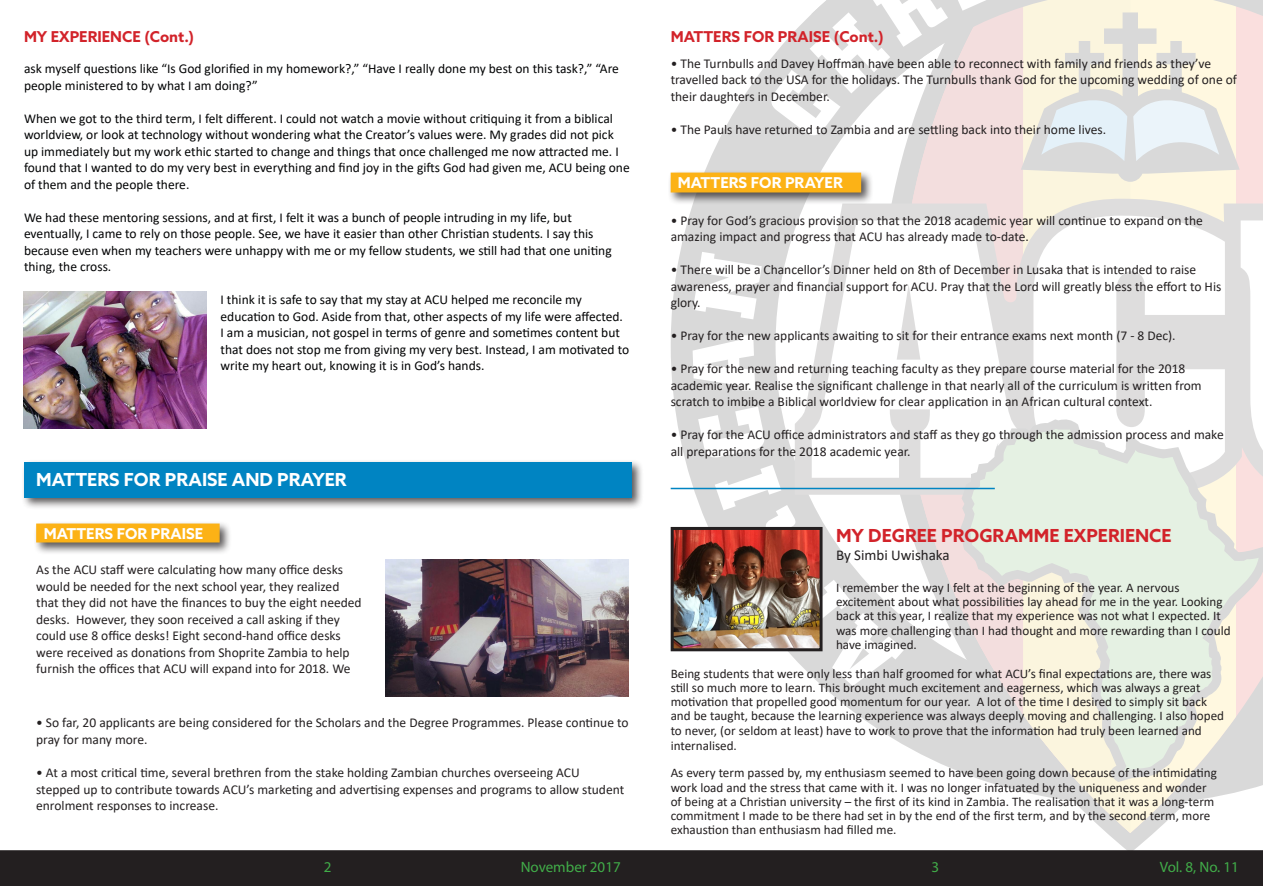
<style>
.page{position:relative;width:1263px;height:893px;background:#fff}
.page>*{position:absolute;margin:0;border:0;box-sizing:border-box;transform-origin:0 0}
.t1{font:700 18px "Azo Sans";color:#d2232a}
.t2{font:700 18px "Azo Sans";color:#fff}
.t3{font:700 15px "Azo Sans";color:#d2232a}
.t4{font:700 15px "Azo Sans";color:#fff}
.t5{font:15px "Myriad Pro";color:#41ad49}
.t6{font:15px "Calibri";color:#231f20}
.t7{font:13.5px/16.5px "Calibri";color:#231f20}
.t8{font:13.5px/16.5px "Calibri";color:#020304}
.t9{font:13.2px/14.2px "Calibri";color:#231f20}
</style>
<div class="page">
<svg style="left:671px;top:59px;width:208px;height:671px"></svg>
<svg style="left:879px;top:167px;width:274px;height:683px"></svg>
<svg style="left:900px;top:102px;width:123px;height:731px"></svg>
<svg style="left:1130px;top:182px;width:106px;height:651px"></svg>
<svg style="left:1023px;top:182px;width:107px;height:651px"></svg>
<svg style="left:987px;top:0;width:276px;height:102px;background:#f5e4dd"></svg>
<svg style="left:795px;top:199px;width:468px;height:301px"></svg>
<svg style="left:812px;top:216px;width:451px;height:267px"></svg>
<svg style="left:958px;top:418px;width:305px;height:364px;fill:#dedddd"></svg>
<svg style="left:969px;top:429px;width:289px;height:342px;background:#e9ebe0"></svg>
<svg style="left:1021px;top:12px;width:219px;height:170px;background:#edebe1"></svg>
<svg style="left:715px;top:465px;width:189px;height:221px"></svg>
<svg style="left:698px;top:406px;width:67px;height:52px"></svg>
<svg style="left:693px;top:335px;width:62px;height:56px"></svg>
<svg style="left:693px;top:252px;width:69px;height:67px"></svg>
<svg style="left:771px;top:0;width:216px;height:136px"></svg>
<svg style="left:1246px;top:0;width:17px;height:10px"></svg>
<div style="left:21px;top:459px;width:623px;height:51px;background:#231f20;opacity:.75"></div>
<div style="left:24px;top:462px;width:607px;height:35px;background:#0084c2"></div>
<div style="left:0;top:850px;width:1263px;height:36px;background:#231f20"></div>
<div style="left:33px;top:521px;width:199px;height:34px;background:#231f20;opacity:.75"></div>
<div style="left:36px;top:524px;width:184px;height:18px;background:#fcb216"></div>
<img style="left:23px;top:292px;width:184px;height:136px">
<img style="left:675px;top:531px;width:143px;height:116px">
<div style="left:671px;top:527px;width:151px;height:124px;border:3px solid #231f20"></div>
<img style="left:386px;top:559px;width:242px;height:137px">
<div style="left:668px;top:170px;width:206px;height:35px;background:#231f20;opacity:.75"></div>
<div style="left:671px;top:173px;width:190px;height:19px;background:#fcb216"></div>
<hr style="left:671px;top:488px;width:324px;height:1px;background:#0084c2">
<p class="t3" style="left:24px;top:27px;width:172px">MY EXPERIENCE (Cont.)</p>
<p class="t8" style="left:24px;top:60px;width:596px">ask myself questions like “Is God glorified in my homework?,” “Have I really done my best on this task?,” “Are people ministered to by what I am doing?”</p>
<p class="t8" style="left:24px;top:110px;width:607px">When we got to the third term, I felt different. I could not watch a movie without critiquing it from a biblical worldview, or look at technology without wondering what the Creator’s values were. My grades did not pick up immediately but my work ethic started to change and things that once challenged me now attracted me. I found that I wanted to do my very best in everything and find joy in the gifts God had given me, ACU being one of them and the people there.</p>
<p class="t8" style="left:24px;top:209px;width:589px">We had these mentoring sessions, and at first, I felt it was a bunch of people intruding in my life, but eventually, I came to rely on those people. See, we have it easier than other Christian students. I say this because even when my teachers were unhappy with me or my fellow students, we still had that one uniting thing, the cross.</p>
<p class="t8" style="left:220px;top:291px;width:410px">I think it is safe to say that my stay at ACU helped me reconcile my education to God. Aside from that, other aspects of my life were affected.<br>I am a musician, not gospel in terms of genre and sometimes content but that does not stop me from giving my very best. Instead, I am motivated to write my heart out, knowing it is in God’s hands.</p>
<p class="t2" style="left:36px;top:468px;width:312px">MATTERS FOR PRAISE AND PRAYER</p>
<p class="t3" style="left:671px;top:27px;width:214px">MATTERS FOR PRAISE (Cont.)</p>
<p class="t7" style="left:671px;top:55px;width:568px">• The Turnbulls and Davey Hoffman have been able to reconnect with family and friends as they’ve travelled back to the USA for the holidays. The Turnbulls thank God for the upcoming wedding of one of their daughters in December.</p>
<p class="t7" style="left:671px;top:121px;width:437px">• The Pauls have returned to Zambia and are settling back into their home lives.</p>
<p class="t4" style="left:678px;top:173px;width:167px">MATTERS FOR PRAYER</p>
<p class="t7" style="left:671px;top:211px;width:534px">• Pray for God’s gracious provision so that the 2018 academic year will continue to expand on the amazing impact and progress that ACU has already made to-date.</p>
<p class="t7" style="left:671px;top:261px;width:552px">• There will be a Chancellor’s Dinner held on 8th of December in Lusaka that is intended to raise awareness, prayer and financial support for ACU. Pray that the Lord will greatly bless the effort to His glory.</p>
<p class="t7" style="left:671px;top:327px;width:506px">• Pray for the new applicants awaiting to sit for their entrance exams next month (7 - 8 Dec).</p>
<p class="t7" style="left:671px;top:360px;width:533px">• Pray for the new and returning teaching faculty as they prepare course material for the 2018 academic year. Realise the significant challenge in that nearly all of the curriculum is written from scratch to imbibe a Biblical worldview for clear application in an African cultural context.</p>
<p class="t7" style="left:671px;top:426px;width:554px">• Pray for the ACU office administrators and staff as they go through the admission process and make all preparations for the 2018 academic year.</p>
<p class="t4" style="left:44px;top:524px;width:161px">MATTERS FOR PRAISE</p>
<p class="t1" style="left:836px;top:523px;width:337px">MY DEGREE PROGRAMME EXPERIENCE</p>
<p class="t6" style="left:836px;top:544px;width:115px">By Simbi Uwishaka</p>
<p class="t9" style="left:836px;top:580px;width:396px">I remember the way I felt at the beginning of the year. A nervous excitement about what possibilities lay ahead for me in the year. Looking back at this year, I realize that my experience was not what I expected. It was more challenging than I had thought and more rewarding than I could have imagined.</p>
<p class="t9" style="left:671px;top:666px;width:555px">Being students that were only less than half groomed for what ACU’s final expectations are, there was still so much more to learn. This brought much excitement and eagerness, which was always a great motivation that propelled good momentum for our year. A lot of the time I desired to simply sit back and be taught, because the learning experience was always deeply moving and challenging. I also hoped to never, (or seldom at least) have to work to prove that the information had truly been learned and internalised.</p>
<p class="t9" style="left:671px;top:765px;width:548px">As every term passed by, my enthusiasm seemed to have been going down because of the intimidating work load and the stress that came with it. I was no longer infatuated by the uniqueness and wonder of being at a Christian university – the first of its kind in Zambia. The realisation that it was a long-term commitment I made to be there had set in by the end of the first term, and by the second term, more exhaustion than enthusiasm had filled me.</p>
<p class="t7" style="left:36px;top:561px;width:327px">As the ACU staff were calculating how many office desks would be needed for the next school year, they realized that they did not have the finances to buy the eight needed desks. However, they soon received a call asking if they could use 8 office desks! Eight second-hand office desks were received as donations from Shoprite Zambia to help furnish the offices that ACU will expand into for 2018. We</p>
<p class="t7" style="left:36px;top:714px;width:594px">• So far, 20 applicants are being considered for the Scholars and the Degree Programmes. Please continue to pray for many more.</p>
<p class="t7" style="left:36px;top:764px;width:590px">• At a most critical time, several brethren from the stake holding Zambian churches overseeing ACU stepped up to contribute towards ACU’s marketing and advertising expenses and programs to allow student enrolment responses to increase.</p>
<p class="t5" style="left:324px;top:858px;width:9px">2</p>
<p class="t5" style="left:521px;top:858px;width:102px">November 2017</p>
<p class="t5" style="left:931px;top:858px;width:9px">3</p>
<p class="t5" style="left:1160px;top:858px;width:81px">Vol. 8, No. 11</p>
</div>
